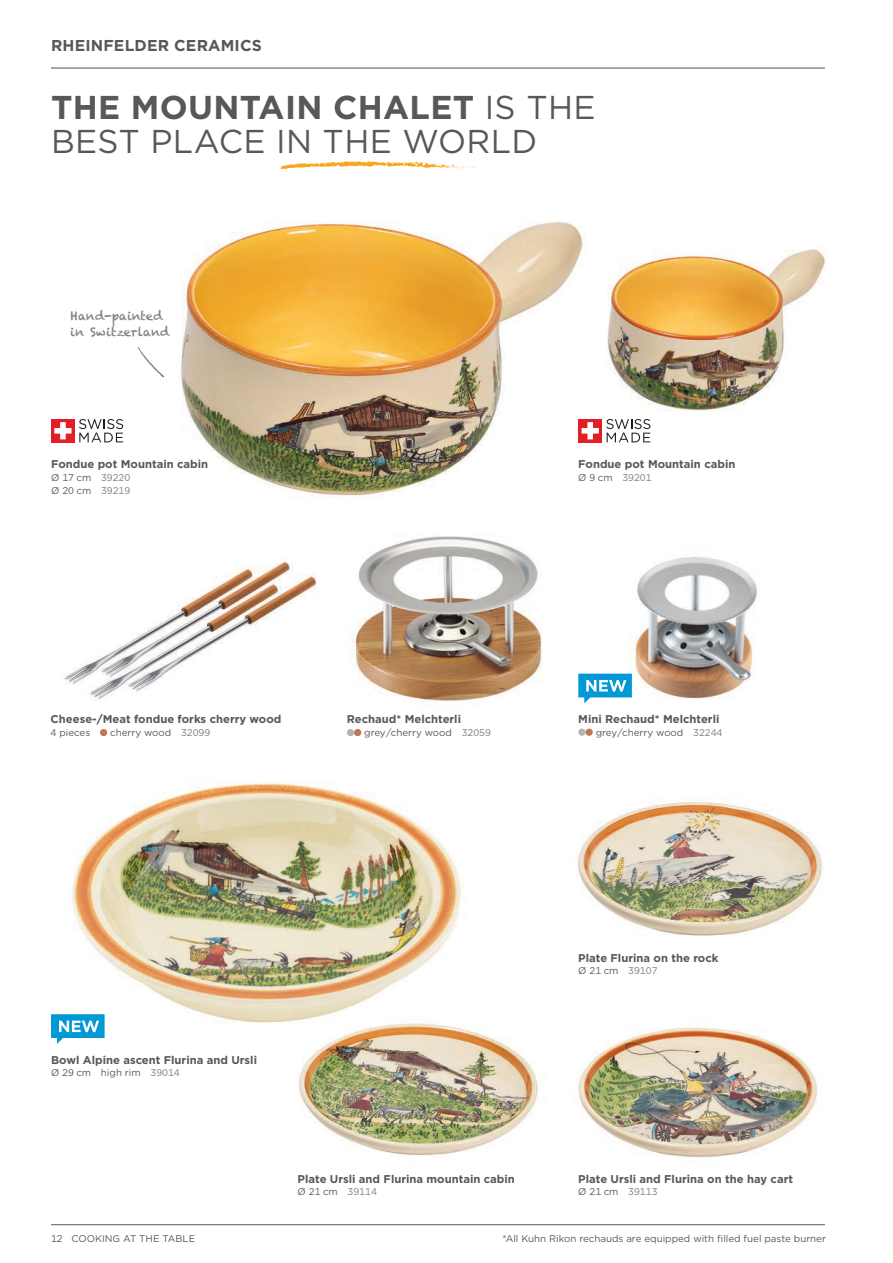
<style>
.page{position:relative;width:893px;height:1263px;background:#fff}
.page>*{position:absolute;margin:0;border:0;box-sizing:border-box;transform-origin:0 0}
.t1{font:33px/34px "Gotham";letter-spacing:.01em;color:#585858}
.t2{font:700 15.75px "Gotham";letter-spacing:.01em;color:#585858}
.t3{font:12px/15.9px "Chalkduster";color:#7d7d7d}
.t4{font:700 11.25px "Gotham";color:#585858}
.t5{font:9.75px/12.8px "Gotham";color:#585858}
.t6{font:9.75px "Gotham";color:#7d7d7d}
.s1{font-weight:700}
.s2{color:#7d7d7d}
.s3{color:#585858}
</style>
<div class="page">
<img style="left:181px;top:220px;width:402px;height:276px">
<img style="left:576px;top:801px;width:246px;height:135px">
<img style="left:577px;top:1027px;width:241px;height:131px">
<img style="left:298px;top:1034px;width:240px;height:124px">
<img style="left:607px;top:249px;width:219px;height:162px">
<img style="left:618px;top:557px;width:139px;height:142px">
<img style="left:72px;top:782px;width:410px;height:264px">
<img style="left:64px;top:562px;width:253px;height:140px">
<div style="left:51px;top:419px;width:24px;height:24px;background:#e31e26"></div>
<svg style="left:54px;top:422px;width:18px;height:17px"></svg>
<svg style="left:79px;top:419px;width:44px;height:23px"></svg>
<div style="left:575px;top:416px;width:79px;height:30px;background:#fff"></div>
<div style="left:578px;top:419px;width:24px;height:24px;background:#e31e26"></div>
<svg style="left:582px;top:422px;width:17px;height:17px"></svg>
<svg style="left:606px;top:419px;width:44px;height:23px"></svg>
<img style="left:352px;top:536px;width:190px;height:166px">
<svg style="left:280px;top:161px;width:201px;height:9px"></svg>
<div style="left:578px;top:728px;width:7px;height:8px;background:#b4b3b3;border-radius:50%"></div>
<div style="left:585px;top:728px;width:8px;height:8px;background:#be7755;border-radius:50%"></div>
<svg style="left:51px;top:1014px;width:54px;height:30px"></svg>
<svg style="left:578px;top:674px;width:54px;height:29px"></svg>
<div style="left:100px;top:729px;width:7px;height:7px;background:#be7755;border-radius:50%"></div>
<div style="left:347px;top:729px;width:7px;height:7px;background:#b4b3b3;border-radius:50%"></div>
<div style="left:354px;top:729px;width:7px;height:7px;background:#be7755;border-radius:50%"></div>
<svg style="left:137px;top:347px;width:28px;height:31px"></svg>
<hr style="left:51px;top:1224px;width:774px;height:1px;background:#585858">
<hr style="left:51px;top:68px;width:774px;height:1px;background:#585858">
<h2 class="t2" style="left:51px;top:35px;width:212px">RHEINFELDER CERAMICS</h2>
<h1 class="t1" style="left:51px;top:90px;width:546px"><span class="s1">THE MOUNTAIN CHALET</span> IS THE<br>BEST PLACE IN THE WORLD</h1>
<p class="t3" style="left:71px;top:308px;width:101px">Hand-painted in Switzerland</p>
<p class="t4" style="left:51px;top:457px;width:159px">Fondue pot Mountain cabin</p>
<p class="t5" style="left:51px;top:471px;width:81px">Ø 17 cm <span class="s2">39220<br></span>Ø 20 cm <span class="s2">39219</span></p>
<p class="t4" style="left:578px;top:457px;width:159px">Fondue pot Mountain cabin</p>
<p class="t6" style="left:578px;top:471px;width:75px"><span class="s3">Ø 9 cm</span> 39201</p>
<p class="t4" style="left:51px;top:712px;width:232px">Cheese-/Meat fondue forks cherry wood</p>
<p class="t5" style="left:51px;top:726px;width:41px">4 pieces</p>
<p class="t5" style="left:110px;top:726px;width:102px">cherry wood <span class="s2">32099</span></p>
<p class="t4" style="left:347px;top:712px;width:116px">Rechaud* Melchterli</p>
<p class="t5" style="left:364px;top:726px;width:128px">grey/cherry wood <span class="s2">32059</span></p>
<p class="t4" style="left:578px;top:712px;width:143px">Mini Rechaud* Melchterli</p>
<p class="t5" style="left:596px;top:726px;width:128px">grey/cherry wood <span class="s2">32244</span></p>
<p class="t4" style="left:51px;top:1052px;width:208px">Bowl Alpine ascent Flurina and Ursli</p>
<p class="t5" style="left:51px;top:1066px;width:130px">Ø 29 cm high rim <span class="s2">39014</span></p>
<p class="t5" style="left:51px;top:1232px;width:146px">12 COOKING AT THE TABLE</p>
<p class="t4" style="left:578px;top:950px;width:142px">Plate Flurina on the rock</p>
<p class="t5" style="left:578px;top:964px;width:81px">Ø 21 cm <span class="s2">39107</span></p>
<p class="t4" style="left:298px;top:1171px;width:219px">Plate Ursli and Flurina mountain cabin</p>
<p class="t5" style="left:298px;top:1185px;width:81px">Ø 21 cm <span class="s2">39114</span></p>
<p class="t4" style="left:578px;top:1171px;width:216px">Plate Ursli and Flurina on the hay cart</p>
<p class="t5" style="left:578px;top:1185px;width:81px">Ø 21 cm <span class="s2">39113</span></p>
<p class="t5" style="left:502px;top:1232px;width:325px">*All Kuhn Rikon rechauds are equipped with filled fuel paste burner</p>
</div>
